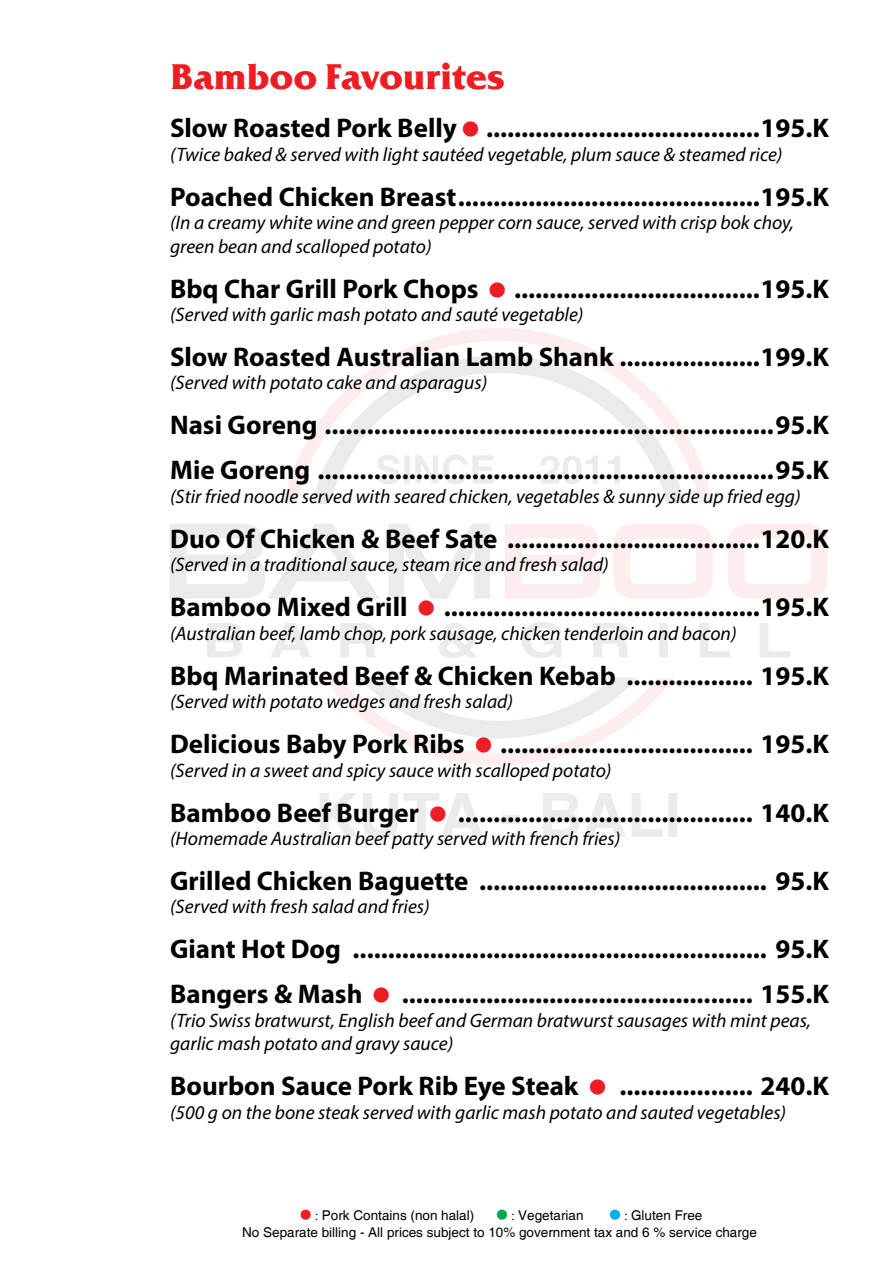
<style>
.page{position:relative;width:893px;height:1263px;background:#fff}
.page>*{position:absolute;margin:0;border:0;box-sizing:border-box;transform-origin:0 0}
.t1{font:700 36px "Friz Qua";color:#ed1d24}
.t2{font:700 27px/45px "Myriad Pro";color:#000}
.t3{font:italic 19.5px/23.4px "Myriad Pro";color:#000}
.t4{font:13.5px/16.2px "Helvetica";color:#000}
</style>
<div class="page">
<svg style="left:284px;top:328px;width:429px;height:438px"></svg>
<svg style="left:207px;top:622px;width:583px;height:36px"></svg>
<svg style="left:505px;top:524px;width:322px;height:75px"></svg>
<div style="left:503px;top:816px;width:17px;height:8px;background:#ebebeb"></div>
<svg style="left:543px;top:793px;width:119px;height:44px"></svg>
<svg style="left:668px;top:793px;width:9px;height:44px"></svg>
<svg style="left:377px;top:455px;width:117px;height:29px"></svg>
<svg style="left:540px;top:456px;width:58px;height:28px"></svg>
<svg style="left:608px;top:456px;width:12px;height:28px"></svg>
<svg style="left:170px;top:524px;width:320px;height:92px"></svg>
<svg style="left:476px;top:737px;width:15px;height:15px"></svg>
<svg style="left:320px;top:793px;width:163px;height:45px"></svg>
<h1 class="t1" style="left:170px;top:55px;width:336px">Bamboo Favourites</h1>
<p class="t2" style="left:170px;top:105px;width:661px">Slow Roasted Pork Belly .......................................195.K</p>
<p class="t3" style="left:170px;top:142px;width:614px">(Twice baked &amp; served with light sautéed vegetable, plum sauce &amp; steamed rice)</p>
<p class="t2" style="left:170px;top:173px;width:661px">Poached Chicken Breast...........................................195.K</p>
<p class="t3" style="left:170px;top:211px;width:625px">(In a creamy white wine and green pepper corn sauce, served with crisp bok choy, green bean and scalloped potato)</p>
<p class="t2" style="left:170px;top:265px;width:310px">Bbq Char Grill Pork Chops</p>
<p class="t2" style="left:514px;top:265px;width:317px">...................................195.K</p>
<p class="t3" style="left:170px;top:302px;width:415px">(Served with garlic mash potato and sauté vegetable)</p>
<p class="t2" style="left:170px;top:334px;width:661px">Slow Roasted Australian Lamb Shank ....................199.K</p>
<p class="t3" style="left:170px;top:371px;width:319px">(Served with potato cake and asparagus)</p>
<p class="t2" style="left:170px;top:402px;width:661px">Nasi Goreng ................................................................95.K<br>Mie Goreng .................................................................95.K</p>
<p class="t3" style="left:170px;top:484px;width:632px">(Stir fried noodle served with seared chicken, vegetables &amp; sunny side up fried egg)</p>
<p class="t2" style="left:170px;top:515px;width:661px">Duo Of Chicken &amp; Beef Sate ....................................120.K</p>
<p class="t3" style="left:170px;top:553px;width:440px">(Served in a traditional sauce, steam rice and fresh salad)</p>
<p class="t2" style="left:170px;top:584px;width:239px">Bamboo Mixed Grill</p>
<p class="t2" style="left:444px;top:584px;width:387px">.............................................195.K</p>
<p class="t3" style="left:170px;top:621px;width:568px">(Australian beef, lamb chop, pork sausage, chicken tenderloin and bacon)</p>
<p class="t2" style="left:170px;top:652px;width:661px">Bbq Marinated Beef &amp; Chicken Kebab .................. 195.K</p>
<p class="t3" style="left:170px;top:689px;width:344px">(Served with potato wedges and fresh salad)</p>
<p class="t2" style="left:170px;top:721px;width:296px">Delicious Baby Pork Ribs</p>
<p class="t2" style="left:500px;top:721px;width:331px">.................................... 195.K</p>
<p class="t3" style="left:170px;top:758px;width:443px">(Served in a sweet and spicy sauce with scalloped potato)</p>
<p class="t2" style="left:170px;top:789px;width:250px">Bamboo Beef Burger</p>
<p class="t2" style="left:458px;top:789px;width:373px">.......................................... 140.K</p>
<p class="t3" style="left:170px;top:826px;width:452px">(Homemade Australian beef patty served with french fries)</p>
<p class="t2" style="left:170px;top:857px;width:661px">Grilled Chicken Baguette ......................................... 95.K</p>
<p class="t3" style="left:170px;top:895px;width:261px">(Served with fresh salad and fries)</p>
<p class="t2" style="left:170px;top:926px;width:661px">Giant Hot Dog ........................................................... 95.K<br>Bangers &amp; Mash</p>
<p class="t2" style="left:402px;top:971px;width:429px">.................................................. 155.K</p>
<p class="t3" style="left:170px;top:1008px;width:642px">(Trio Swiss bratwurst, English beef and German bratwurst sausages with mint peas, garlic mash potato and gravy sauce)</p>
<p class="t2" style="left:170px;top:1063px;width:410px">Bourbon Sauce Pork Rib Eye Steak</p>
<p class="t2" style="left:619px;top:1063px;width:211px">................... 240.K</p>
<p class="t3" style="left:170px;top:1100px;width:618px">(500 g on the bone steak served with garlic mash potato and sauted vegetables)</p>
<p class="t4" style="left:242px;top:1208px;width:516px;text-indent:389px">Gluten Free<br>No Separate billing - All prices subject to 10% government tax and 6 % service charge</p>
<p class="t4" style="left:322px;top:1208px;width:154px">Pork Contains (non halal)</p>
<p class="t4" style="left:518px;top:1208px;width:67px">Vegetarian</p>
</div>
